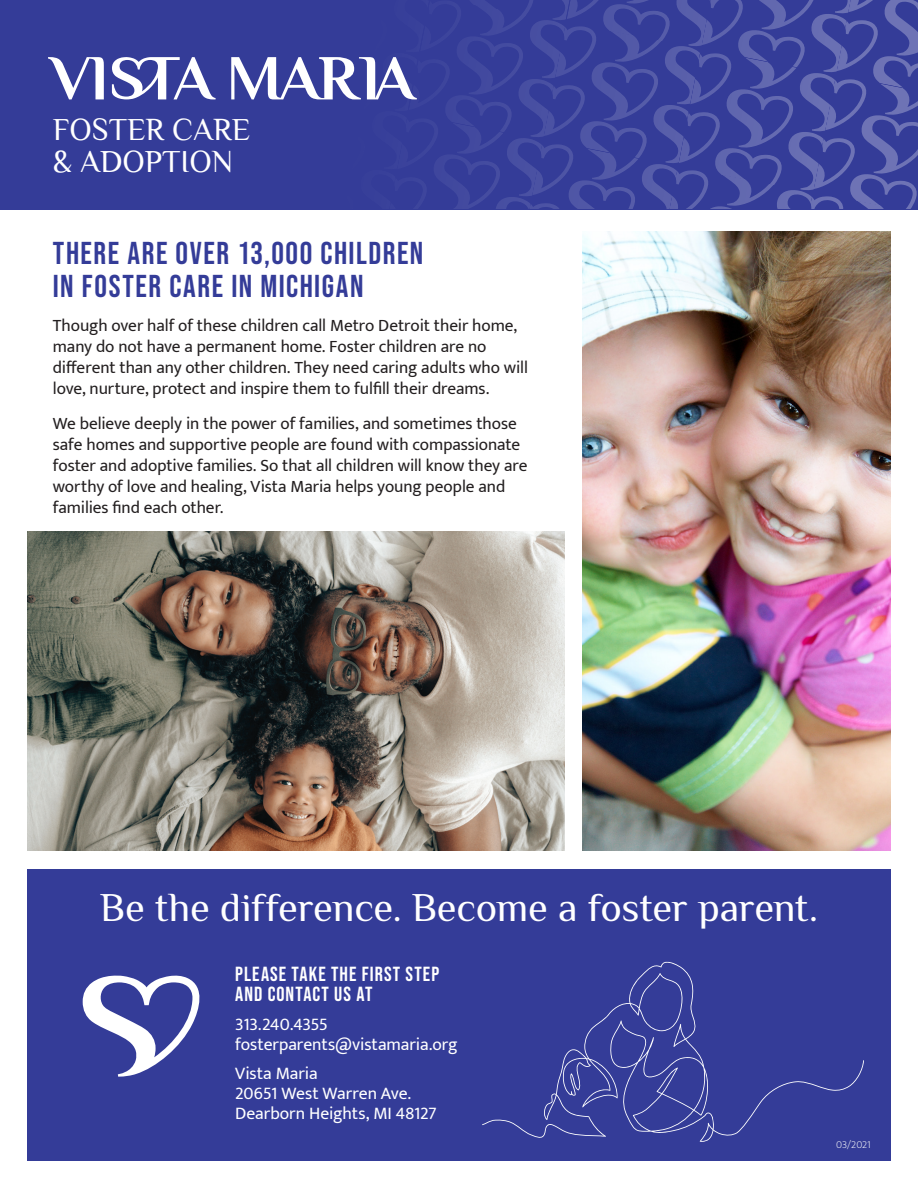
<style>
.page{position:relative;width:918px;height:1188px;background:#fff}
.page>*{position:absolute;margin:0;border:0;box-sizing:border-box;transform-origin:0 0}
.copy{font:40.5px "Philosopher";letter-spacing:-.01em;color:#fff}
.copy-2{font:31.5px/33px "Bebas Neue";letter-spacing:.05em;color:#343c98}
.t1{font:31.5px/31.5px "Philosopher";color:#fff}
.copy-3{font:20.4px/20.4px "Bebas Neue";letter-spacing:.055em;color:#fff}
.copy-4{font:17.55px/20.4px "Mukta";letter-spacing:-.005em;color:#fff}
.copy-5{font:17.25px/21px "Mukta";letter-spacing:-.005em;color:#231f20}
.copy-6{font:200 10.5px "Mukta";letter-spacing:-.005em;color:#fff}
</style>
<div class="page">
<div style="left:27px;top:869px;width:864px;height:292px;background:#343c98"></div>
<div style="left:0;top:0;width:918px;height:209px;background:#343c98"></div>
<svg style="left:112px;top:57px;width:104px;height:42px"></svg>
<svg style="left:48px;top:57px;width:56px;height:42px"></svg>
<svg style="left:231px;top:57px;width:85px;height:42px"></svg>
<svg style="left:316px;top:0;width:602px;height:208px"></svg>
<img style="left:27px;top:531px;width:538px;height:319px">
<img style="left:582px;top:231px;width:309px;height:619px">
<svg style="left:83px;top:976px;width:116px;height:101px"></svg>
<svg style="left:482px;top:962px;width:382px;height:180px"></svg>
<p class="t1" style="left:53px;top:114px;width:199px">FOSTER CARE &amp; ADOPTION</p>
<p class="copy-2" style="left:53px;top:236px;width:372px">THERE ARE OVER 13,000 CHILDREN<br>IN FOSTER CARE IN MICHIGAN</p>
<p class="copy-5" style="left:53px;top:315px;width:477px">Though over half of these children call Metro Detroit their home, many do not have a permanent home. Foster children are no different than any other children. They need caring adults who will love, nurture, protect and inspire them to fulfill their dreams.</p>
<p class="copy-5" style="left:53px;top:413px;width:476px">We believe deeply in the power of families, and sometimes those safe homes and supportive people are found with compassionate foster and adoptive families. So that all children will know they are worthy of love and healing, Vista Maria helps young people and families find each other.</p>
<p class="copy" style="left:100px;top:882px;width:720px">Be the difference. Become a foster parent.</p>
<p class="copy-3" style="left:235px;top:963px;width:206px">PLEASE TAKE THE FIRST STEP<br>AND CONTACT US AT</p>
<p class="copy-4" style="left:235px;top:1013px;width:224px">313.240.4355 fosterparents@vistamaria.org</p>
<p class="copy-4" style="left:235px;top:1062px;width:203px">Vista Maria<br>20651 West Warren Ave.<br>Dearborn Heights, MI 48127</p>
<p class="copy-6" style="left:836px;top:1136px;width:36px">03/2021</p>
</div>
